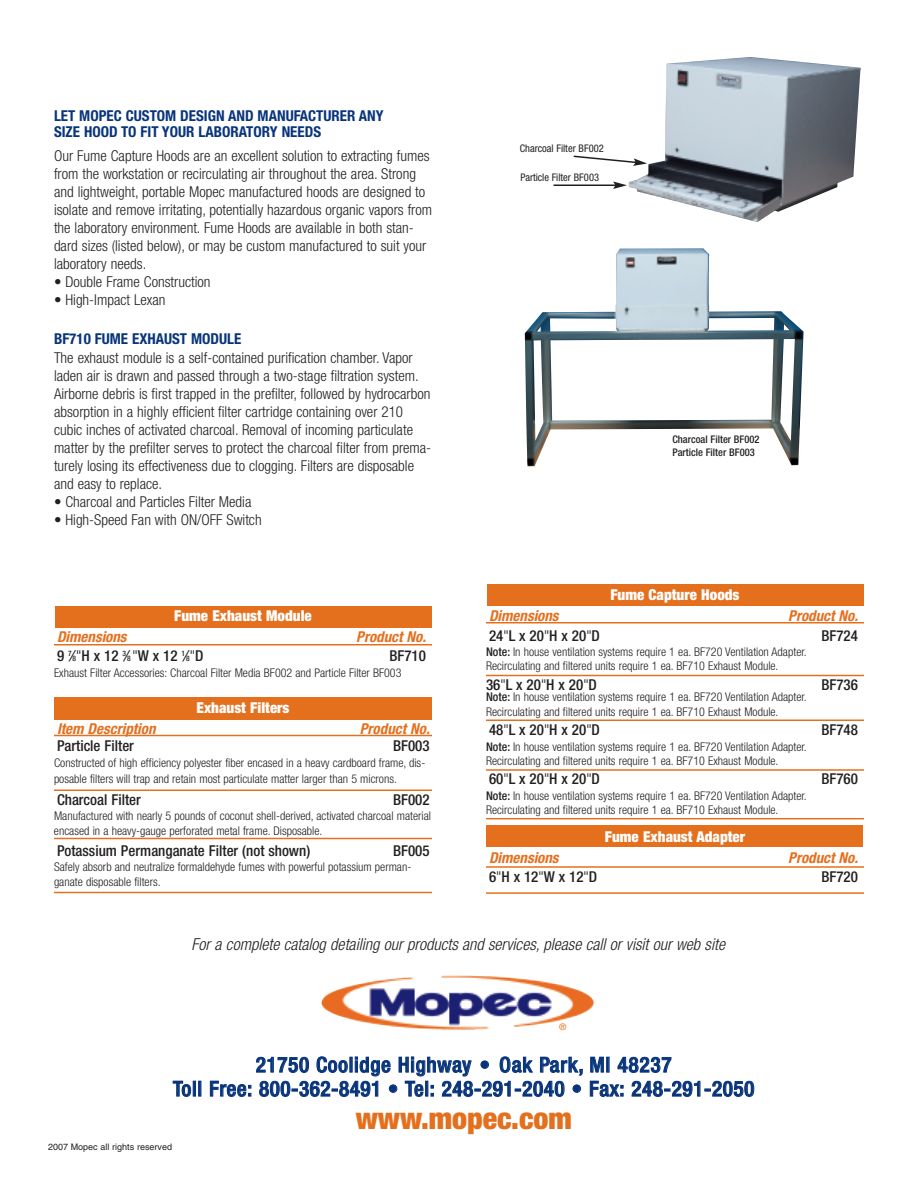
<style>
.page{position:relative;width:918px;height:1188px;background:#fff}
.page>*{position:absolute;margin:0;border:0;box-sizing:border-box;transform-origin:0 0}
.t1{font:900 condensed 30px "Helvetica Neue";color:#e4701e}
.t2{font:500 condensed 21px/24px "Helvetica Neue";letter-spacing:.03em;color:#08347b;text-align:center}
.t3{font:italic 300 condensed 16.5px "Helvetica Neue";color:#231f20}
.t4{font:300 condensed 15px/18px "Helvetica Neue";color:#231f20}
.t5{font:500 condensed 15px "Helvetica Neue";color:#231f20}
.t6{font:700 condensed 15px/16.5px "Helvetica Neue";color:#08347b}
.t7{font:italic 700 condensed 15px "Helvetica Neue";color:#e4701e}
.t8{font:900 condensed 15px "Helvetica Neue";color:#fff}
.t9{font:300 condensed 12px/14.4px "Helvetica Neue";color:#231f20}
.t10{font:500 condensed 10.5px/12.6px "Helvetica Neue";color:#231f20}
.t11{font:condensed 10.5px "Helvetica Neue";color:#231f20}
.t12{font:9px "Helvetica";color:#231f20}
.t13{font:9px "Helvetica";color:#e4701e}
.s1{font-size:7.5px}
.s2{font-weight:300}
.s3{font-weight:500}
</style>
<div class="page">
<img style="left:321px;top:975px;width:273px;height:55px">
<hr style="left:54px;top:735px;width:378px;height:1px;background:#e4701e">
<hr style="left:54px;top:892px;width:378px;height:1px;background:#e4701e">
<hr style="left:54px;top:838px;width:378px;height:1px;background:#e4701e">
<hr style="left:54px;top:789px;width:378px;height:2px;background:#e4701e">
<hr style="left:54px;top:644px;width:378px;height:1px;background:#e4701e">
<div style="left:54px;top:697px;width:378px;height:23px;background:#e4701e"></div>
<div style="left:56px;top:606px;width:376px;height:21px;background:#e4701e"></div>
<hr style="left:486px;top:769px;width:378px;height:2px;background:#e4701e">
<hr style="left:486px;top:675px;width:378px;height:1px;background:#e4701e">
<hr style="left:486px;top:720px;width:378px;height:1px;background:#e4701e">
<hr style="left:486px;top:622px;width:378px;height:2px;background:#e4701e">
<hr style="left:486px;top:892px;width:378px;height:2px;background:#e4701e">
<hr style="left:486px;top:818px;width:378px;height:1px;background:#e4701e">
<hr style="left:486px;top:866px;width:378px;height:2px;background:#e4701e">
<div style="left:488px;top:584px;width:376px;height:21px;background:#e4701e"></div>
<div style="left:487px;top:826px;width:376px;height:21px;background:#e4701e"></div>
<img style="left:629px;top:57px;width:232px;height:165px">
<img style="left:525px;top:248px;width:279px;height:218px">
<svg style="left:573px;top:155px;width:74px;height:11px"></svg>
<hr style="left:554px;top:184px;width:62px;height:2px;background:#231f20">
<svg style="left:613px;top:182px;width:14px;height:7px"></svg>
<div style="left:560px;top:1023px;width:18px;height:23px;background:#fff"></div>
<p class="t6" style="left:54px;top:107px;width:331px">LET MOPEC CUSTOM DESIGN AND MANUFACTURER ANY<br>SIZE HOOD TO FIT YOUR LABORATORY NEEDS</p>
<p class="t4" style="left:54px;top:148px;width:380px">Our Fume Capture Hoods are an excellent solution to extracting fumes from the workstation or recirculating air throughout the area. Strong and lightweight, portable Mopec manufactured hoods are designed to isolate and remove irritating, potentially hazardous organic vapors from the laboratory environment. Fume Hoods are available in both stan&shy;dard sizes (listed below), or may be custom manufactured to suit your laboratory needs.</p>
<p class="t4" style="left:54px;top:274px;width:158px">• Double Frame Construction</p>
<p class="t4" style="left:54px;top:292px;width:113px">• High-Impact Lexan</p>
<p class="t6" style="left:54px;top:330px;width:189px">BF710 FUME EXHAUST MODULE</p>
<p class="t4" style="left:54px;top:350px;width:379px">The exhaust module is a self-contained purification chamber. Vapor laden air is drawn and passed through a two-stage filtration system.<br>Airborne debris is first trapped in the prefilter, followed by hydrocarbon absorption in a highly efficient filter cartridge containing over 210 cubic inches of activated charcoal. Removal of incoming particulate matter by the prefilter serves to protect the charcoal filter from prema&shy;turely losing its effectiveness due to clogging. Filters are disposable and easy to replace.</p>
<p class="t4" style="left:54px;top:494px;width:199px">• Charcoal and Particles Filter Media</p>
<p class="t4" style="left:54px;top:512px;width:209px">• High-Speed Fan with ON/OFF Switch</p>
<p class="t8" style="left:174px;top:606px;width:139px">Fume Exhaust Module</p>
<p class="t7" style="left:57px;top:631px;width:71px">Dimensions</p>
<p class="t7" style="left:356px;top:631px;width:71px">Product No.</p>
<p class="t5" style="left:57px;top:650px;width:148px">9 <sup>7</sup>⁄<span class="s1">8</span><span class="s2">"</span>H x 12 <sup>3</sup>⁄<span class="s1">8</span> <span class="s2">"</span>W x 12 <sup>1</sup>⁄<span class="s1">8</span><span class="s2">"</span>D</p>
<p class="t5" style="left:389px;top:650px;width:38px">BF710</p>
<p class="t9" style="left:54px;top:666px;width:349px">Exhaust Filter Accessories: Charcoal Filter Media BF002 and Particle Filter BF003</p>
<p class="t8" style="left:197px;top:698px;width:94px">Exhaust Filters</p>
<p class="t7" style="left:57px;top:723px;width:100px">Item Description</p>
<p class="t7" style="left:360px;top:723px;width:71px">Product No.</p>
<p class="t5" style="left:57px;top:740px;width:79px">Particle Filter</p>
<p class="t5" style="left:393px;top:740px;width:38px">BF003</p>
<p class="t9" style="left:54px;top:755px;width:373px;line-height:16.5px">Constructed of high efficiency polyester fiber encased in a heavy cardboard frame, dis&shy;posable filters will trap and retain most particulate matter larger than 5 microns.</p>
<p class="t5" style="left:57px;top:794px;width:85px">Charcoal Filter</p>
<p class="t5" style="left:393px;top:794px;width:38px">BF002</p>
<p class="t9" style="left:54px;top:810px;width:379px">Manufactured with nearly 5 pounds of coconut shell-derived, activated charcoal material encased in a heavy-gauge perforated metal frame. Disposable.</p>
<p class="t5" style="left:57px;top:845px;width:255px">Potassium Permanganate Filter (not shown)</p>
<p class="t5" style="left:393px;top:845px;width:38px">BF005</p>
<p class="t9" style="left:54px;top:860px;width:359px;line-height:15px">Safely absorb and neutralize formaldehyde fumes with powerful potassium perman&shy;ganate disposable filters.</p>
<p class="t11" style="left:520px;top:145px;width:86px">Charcoal Filter BF002</p>
<p class="t11" style="left:520px;top:174px;width:80px">Particle Filter BF003</p>
<p class="t10" style="left:672px;top:434px;width:89px">Charcoal Filter BF002<br>Particle Filter BF003</p>
<p class="t8" style="left:610px;top:585px;width:131px">Fume Capture Hoods</p>
<p class="t7" style="left:489px;top:610px;width:71px">Dimensions</p>
<p class="t7" style="left:788px;top:610px;width:71px">Product No.</p>
<p class="t5" style="left:489px;top:630px;width:112px">24<span class="s2">"</span>L x 20<span class="s2">"</span>H x 20<span class="s2">"</span>D</p>
<p class="t5" style="left:821px;top:630px;width:38px">BF724</p>
<p class="t9" style="left:486px;top:646px;width:322px"><span class="s3">Note:</span> In house ventilation systems require 1 ea. BF720 Ventilation Adapter.<br>Recirculating and filtered units require 1 ea. BF710 Exhaust Module.</p>
<p class="t5" style="left:486px;top:679px;width:112px">36<span class="s2">"</span>L x 20<span class="s2">"</span>H x 20<span class="s2">"</span>D</p>
<p class="t5" style="left:821px;top:679px;width:38px">BF736</p>
<p class="t9" style="left:486px;top:691px;width:322px"><span class="s3">Note:</span> In house ventilation systems require 1 ea. BF720 Ventilation Adapter.<br>Recirculating and filtered units require 1 ea. BF710 Exhaust Module.</p>
<p class="t5" style="left:489px;top:724px;width:112px">48<span class="s2">"</span>L x 20<span class="s2">"</span>H x 20<span class="s2">"</span>D</p>
<p class="t5" style="left:821px;top:724px;width:38px">BF748</p>
<p class="t9" style="left:486px;top:740px;width:322px"><span class="s3">Note:</span> In house ventilation systems require 1 ea. BF720 Ventilation Adapter.<br>Recirculating and filtered units require 1 ea. BF710 Exhaust Module.</p>
<p class="t5" style="left:489px;top:774px;width:112px">60<span class="s2">"</span>L x 20<span class="s2">"</span>H x 20<span class="s2">"</span>D</p>
<p class="t5" style="left:821px;top:774px;width:38px">BF760</p>
<p class="t9" style="left:486px;top:789px;width:322px"><span class="s3">Note:</span> In house ventilation systems require 1 ea. BF720 Ventilation Adapter.<br>Recirculating and filtered units require 1 ea. BF710 Exhaust Module.</p>
<p class="t8" style="left:605px;top:827px;width:142px">Fume Exhaust Adapter</p>
<p class="t7" style="left:489px;top:852px;width:71px">Dimensions</p>
<p class="t7" style="left:788px;top:852px;width:71px">Product No.</p>
<p class="t5" style="left:489px;top:872px;width:110px">6<span class="s2">"</span>H x 12<span class="s2">"</span>W x 12<span class="s2">"</span>D</p>
<p class="t5" style="left:821px;top:872px;width:38px">BF720</p>
<h3 class="t3" style="left:192px;top:938px;width:535px">For a complete catalog detailing our products and services, please call or visit our web site</h3>
<p class="t13" style="left:560px;top:1023px;width:8px">®</p>
<h2 class="t2" style="left:173px;top:1055px;width:583px">21750 Coolidge Highway • Oak Park, MI 48237<br>Toll Free: 800-362-8491 • Tel: 248-291-2040 • Fax: 248-291-2050</h2>
<h1 class="t1" style="left:356px;top:1100px;width:218px">www.mopec.com</h1>
<p class="t12" style="left:48px;top:1143px;width:126px">2007 Mopec all rights reserved</p>
</div>
